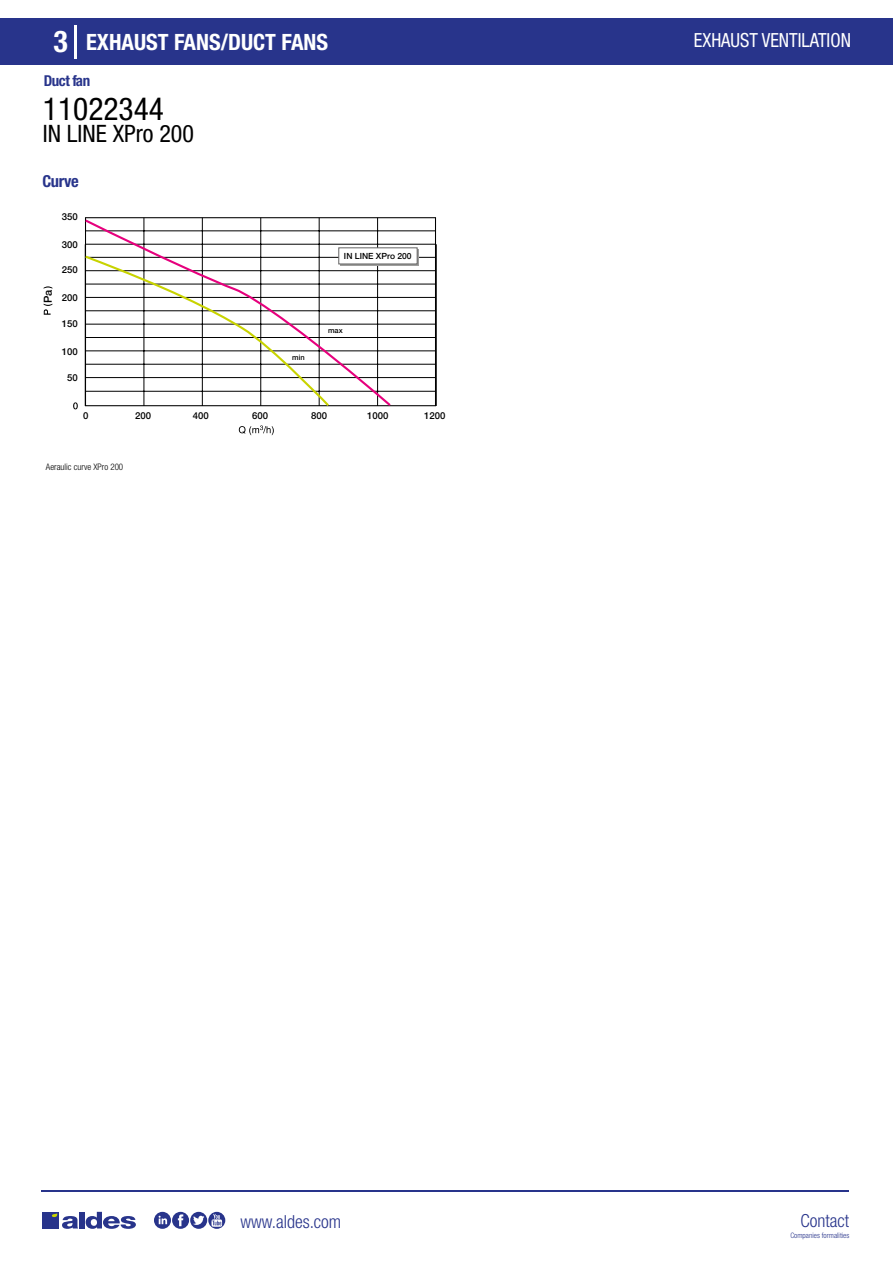
<style>
.page{position:relative;width:893px;height:1263px;background:#fff}
.page>*{position:absolute;margin:0;border:0;box-sizing:border-box;transform-origin:0 0}
.t1{font:condensed 31.5px "Helvetica Neue LT Std";color:#000}
.t2{font:700 condensed 30px "Helvetica Neue LT Std";color:#fff}
.t3{font:condensed 24px "Helvetica Neue LT Std";color:#000}
.t4{font:700 condensed 22.5px "Helvetica Neue LT Std";color:#fff}
.t5{font:condensed 19.5px "Helvetica Neue LT Std";color:#fff;scale:.95 1}
.t6{font:300 condensed 18px "Helvetica Neue";color:#28348b}
.t7{font:700 condensed 16.5px "Helvetica Neue LT Std";letter-spacing:-.025em;color:#28348b}
.t8{font:700 condensed 15px "Helvetica Neue LT Std";letter-spacing:-.035em;color:#28348b}
.t9{font:500 11.1px "Helvetica Neue";color:#000}
.t10{font:500 9.6px "Helvetica Neue";color:#000}
.t11{font:300 condensed 9px "Helvetica Neue";color:#000}
.t12{font:500 8.55px "Helvetica Neue";color:#000}
.t13{font:300 condensed 7.5px "Helvetica Neue";color:#28348b}
.t14{font:500 7.5px "Helvetica Neue";color:#000}
</style>
<div class="page">
<div style="left:0;top:18px;width:893px;height:46px;background:#28348b"></div>
<hr style="left:74px;top:25px;width:2px;height:33px;background:#fff">
<hr style="left:41px;top:1190px;width:808px;height:1px;background:#28348b">
<svg style="left:154px;top:1212px;width:71px;height:17px"></svg>
<div style="left:42px;top:1212px;width:17px;height:16px;background:#28348b"></div>
<div style="left:79px;top:1212px;width:5px;height:16px;background:#28348b"></div>
<svg style="left:86px;top:1212px;width:50px;height:17px"></svg>
<svg style="left:52px;top:1213px;width:26px;height:16px"></svg>
<svg style="left:239px;top:425px;width:35px;height:10px"></svg>
<hr style="left:86px;top:391px;width:349px;height:1px;background:#000">
<hr style="left:86px;top:257px;width:349px;height:1px;background:#000">
<hr style="left:86px;top:377px;width:349px;height:1px;background:#000">
<hr style="left:86px;top:364px;width:349px;height:1px;background:#000">
<hr style="left:86px;top:351px;width:349px;height:1px;background:#000">
<hr style="left:86px;top:337px;width:349px;height:1px;background:#000">
<hr style="left:86px;top:324px;width:349px;height:1px;background:#000">
<hr style="left:86px;top:310px;width:349px;height:1px;background:#000">
<hr style="left:86px;top:297px;width:349px;height:1px;background:#000">
<hr style="left:86px;top:284px;width:349px;height:1px;background:#000">
<hr style="left:86px;top:270px;width:349px;height:1px;background:#000">
<hr style="left:86px;top:244px;width:349px;height:1px;background:#000">
<hr style="left:86px;top:231px;width:349px;height:1px;background:#000">
<hr style="left:436px;top:244px;width:1px;height:162px;background:#000">
<svg style="left:44px;top:304px;width:8px;height:11px"></svg>
<svg style="left:44px;top:286px;width:8px;height:3px"></svg>
<svg style="left:84px;top:218px;width:309px;height:189px"></svg>
<div style="left:340px;top:249px;width:79px;height:17px;background:#818180"></div>
<div style="left:338px;top:248px;width:79px;height:16px;background:#fff"></div>
<h2 class="t2" style="left:54px;top:24px;width:16px">3</h2>
<h3 class="t4" style="left:86px;top:28px;width:244px">EXHAUST FANS/DUCT FANS</h3>
<h3 class="t5" style="left:694px;top:29px;width:167px">EXHAUST VENTILATION</h3>
<h3 class="t8" style="left:44px;top:71px;width:48px">Duct fan</h3>
<h1 class="t1" style="left:43px;top:91px;width:122px">11022344</h1>
<h3 class="t3" style="left:43px;top:120px;width:152px">IN LINE XPro 200</h3>
<h3 class="t7" style="left:43px;top:171px;width:38px">Curve</h3>
<p class="t10" style="left:62px;top:211px;width:17px">350</p>
<p class="t9" style="left:41px;top:303px;width:15px;rotate:-90deg">Pa</p>
<p class="t10" style="left:62px;top:239px;width:17px">300</p>
<p class="t10" style="left:62px;top:264px;width:17px">250</p>
<p class="t10" style="left:62px;top:291px;width:17px">200</p>
<p class="t10" style="left:62px;top:317px;width:17px">150</p>
<p class="t10" style="left:62px;top:346px;width:17px">100</p>
<p class="t10" style="left:67px;top:372px;width:12px">50</p>
<p class="t12" style="left:344px;top:251px;width:69px">IN LINE XPro 200</p>
<p class="t14" style="left:292px;top:353px;width:14px">min</p>
<p class="t14" style="left:328px;top:326px;width:16px">max</p>
<p class="t10" style="left:83px;top:410px;width:7px">0</p>
<p class="t10" style="left:135px;top:410px;width:17px">200</p>
<p class="t10" style="left:193px;top:410px;width:17px">400</p>
<p class="t10" style="left:252px;top:410px;width:17px">600</p>
<p class="t10" style="left:311px;top:410px;width:17px">800</p>
<p class="t10" style="left:367px;top:410px;width:23px">1000</p>
<p class="t10" style="left:424px;top:410px;width:23px">1200</p>
<p class="t11" style="left:46px;top:461px;width:79px">Aeraulic curve XPro 200</p>
<h3 class="t6" style="left:240px;top:1211px;width:102px">www.aldes.com</h3>
<h3 class="t6" style="left:800px;top:1211px;width:50px">Contact</h3>
<p class="t13" style="left:790px;top:1230px;width:60px">Companies formalities</p>
</div>
